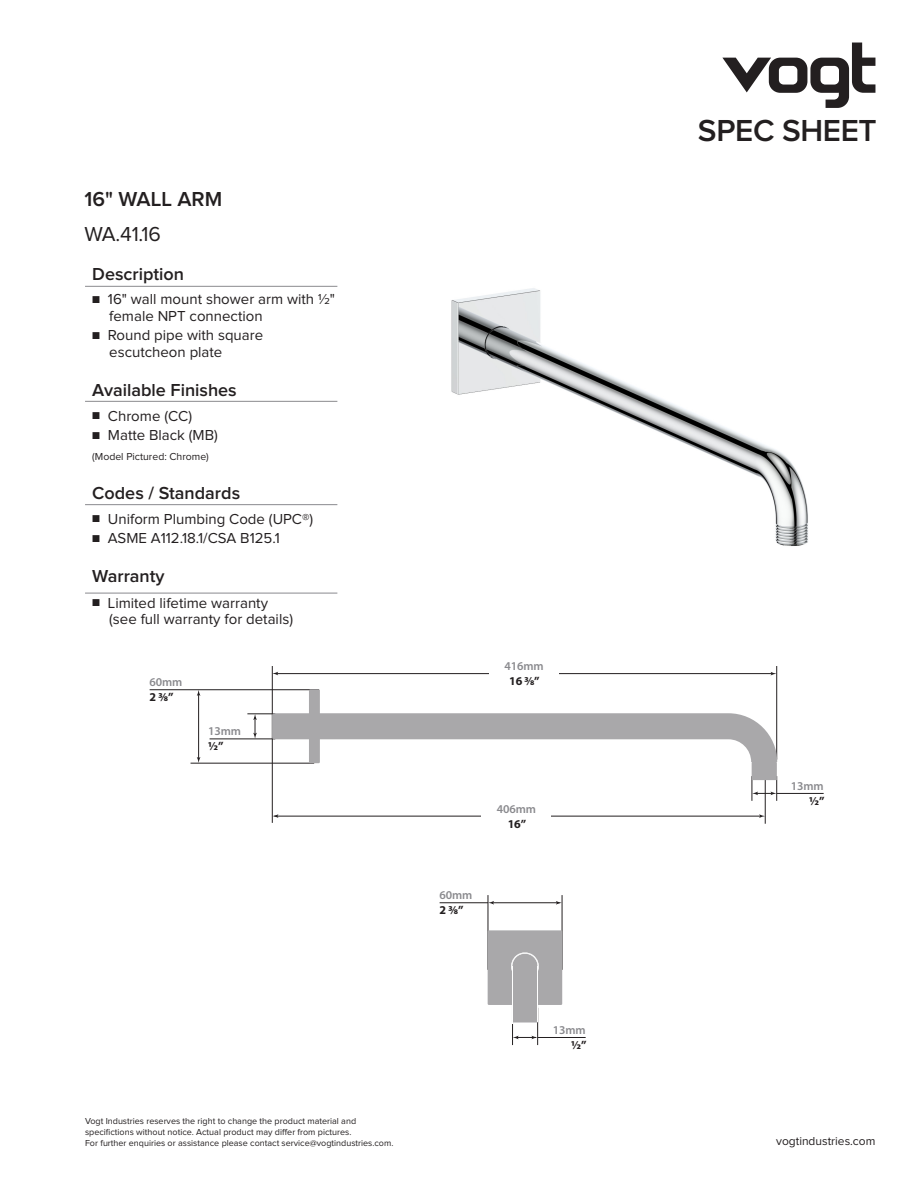
<style>
.page{position:relative;width:918px;height:1188px;background:#fff}
.page>*{position:absolute;margin:0;border:0;box-sizing:border-box;transform-origin:0 0}
.t1{font:600 31.5px "Proxima Nova";letter-spacing:-.01em;color:#231f20}
.t2{font:600 21px "Proxima Nova";color:#231f20}
.t3{font:21px "Proxima Nova";color:#231f20}
.t4{font:600 18px "Proxima Nova";color:#231f20}
.t5{font:15px "Proxima Nova";color:#231f20}
.t6{font:700 12px "Myriad Pro";color:#231f20}
.t7{font:600 12px "Myriad Pro";letter-spacing:-.01em;color:#8a8a8e}
.t8{font:12px "Proxima Nova";color:#231f20}
.t9{font:10.5px "Proxima Nova";color:#231f20}
.t10{font:9px "Proxima Nova";color:#231f20}
.s1{font-size:12px}
</style>
<div class="page">
<svg style="left:722px;top:43px;width:153px;height:65px"></svg>
<img style="left:451px;top:288px;width:357px;height:258px">
<hr style="left:210px;top:739px;width:65px;height:1px;background:#231f20">
<hr style="left:191px;top:763px;width:123px;height:1px;background:#231f20">
<hr style="left:150px;top:689px;width:169px;height:1px;background:#231f20">
<hr style="left:440px;top:903px;width:48px;height:1px;background:#231f20">
<hr style="left:272px;top:666px;width:1px;height:157px;background:#231f20">
<hr style="left:488px;top:895px;width:1px;height:75px;background:#231f20">
<hr style="left:776px;top:666px;width:1px;height:94px;background:#231f20">
<hr style="left:562px;top:895px;width:1px;height:75px;background:#231f20">
<hr style="left:765px;top:747px;width:1px;height:77px;background:#231f20">
<hr style="left:276px;top:673px;width:497px;height:1px;background:#231f20">
<hr style="left:492px;top:903px;width:68px;height:1px;background:#231f20">
<hr style="left:198px;top:694px;width:1px;height:66px;background:#231f20">
<hr style="left:274px;top:816px;width:487px;height:1px;background:#231f20">
<div style="left:489px;top:658px;width:70px;height:32px;background:#fff"></div>
<div style="left:481px;top:800px;width:70px;height:32px;background:#fff"></div>
<hr style="left:777px;top:793px;width:47px;height:1px;background:#231f20">
<hr style="left:538px;top:1037px;width:48px;height:1px;background:#231f20">
<hr style="left:537px;top:1008px;width:1px;height:37px;background:#231f20">
<hr style="left:512px;top:1008px;width:1px;height:37px;background:#231f20">
<svg style="left:272px;top:672px;width:6px;height:3px"></svg>
<svg style="left:197px;top:690px;width:3px;height:6px"></svg>
<svg style="left:197px;top:757px;width:3px;height:6px"></svg>
<svg style="left:247px;top:714px;width:25px;height:25px"></svg>
<svg style="left:273px;top:814px;width:5px;height:4px"></svg>
<svg style="left:771px;top:672px;width:6px;height:3px"></svg>
<svg style="left:752px;top:780px;width:25px;height:21px"></svg>
<svg style="left:759px;top:814px;width:6px;height:4px"></svg>
<svg style="left:488px;top:901px;width:6px;height:4px"></svg>
<svg style="left:513px;top:1036px;width:24px;height:3px"></svg>
<svg style="left:556px;top:901px;width:6px;height:4px"></svg>
<hr style="left:85px;top:286px;width:252px;height:1px;background:#8a8a8e">
<hr style="left:85px;top:401px;width:252px;height:1px;background:#8a8a8e">
<hr style="left:85px;top:504px;width:252px;height:1px;background:#8a8a8e">
<svg style="left:272px;top:689px;width:505px;height:91px"></svg>
<hr style="left:512px;top:966px;width:1px;height:58px;background:#fff">
<svg style="left:488px;top:930px;width:74px;height:93px;background:#b6b5b7"></svg>
<hr style="left:85px;top:593px;width:252px;height:1px;background:#8a8a8e">
<p class="t2" style="left:85px;top:190px;width:139px">16" WALL ARM</p>
<p class="t3" style="left:85px;top:224px;width:78px">WA.41.16</p>
<p class="t4" style="left:92px;top:266px;width:93px">Description</p>
<p class="t5" style="left:92px;top:293px;width:244px"><span class="s1">■</span> 16" wall mount shower arm with 1/2"</p>
<p class="t5" style="left:109px;top:309px;width:155px">female NPT connection</p>
<p class="t5" style="left:92px;top:329px;width:172px"><span class="s1">■</span> Round pipe with square</p>
<p class="t5" style="left:109px;top:345px;width:115px">escutcheon plate</p>
<p class="t4" style="left:92px;top:381px;width:146px">Available Finishes</p>
<p class="t5" style="left:92px;top:409px;width:101px"><span class="s1">■</span> Chrome (CC)</p>
<p class="t5" style="left:92px;top:429px;width:127px"><span class="s1">■</span> Matte Black (MB)</p>
<p class="t9" style="left:92px;top:452px;width:118px">(Model Pictured: Chrome)</p>
<p class="t4" style="left:92px;top:484px;width:149px">Codes / Standards</p>
<p class="t5" style="left:92px;top:512px;width:223px"><span class="s1">■</span> Uniform Plumbing Code (UPC®)</p>
<p class="t5" style="left:92px;top:532px;width:189px"><span class="s1">■</span> ASME A112.18.1/CSA B125.1</p>
<p class="t4" style="left:92px;top:568px;width:74px">Warranty</p>
<p class="t5" style="left:92px;top:596px;width:177px"><span class="s1">■</span> Limited lifetime warranty</p>
<p class="t5" style="left:109px;top:612px;width:185px">(see full warranty for details)</p>
<p class="t7" style="left:150px;top:675px;width:34px">60mm</p>
<p class="t6" style="left:150px;top:690px;width:25px">2 3/8”</p>
<p class="t7" style="left:208px;top:723px;width:34px">13mm</p>
<p class="t6" style="left:208px;top:738px;width:17px">1/2”</p>
<p class="t10" style="left:85px;top:1117px;width:273px">Vogt Industries reserves the right to change the product material and</p>
<p class="t10" style="left:85px;top:1128px;width:268px">specifictions without notice. Actual product may differ from pictures.</p>
<p class="t10" style="left:85px;top:1139px;width:310px">For further enquiries or assistance please contact service@vogtindustries.com.</p>
<p class="t7" style="left:504px;top:659px;width:41px">416mm</p>
<p class="t6" style="left:509px;top:674px;width:32px">16 3/8”</p>
<p class="t7" style="left:440px;top:888px;width:34px">60mm</p>
<p class="t6" style="left:440px;top:903px;width:25px">2 3/8”</p>
<p class="t7" style="left:497px;top:801px;width:41px">406mm</p>
<p class="t6" style="left:508px;top:816px;width:20px">16”</p>
<p class="t7" style="left:553px;top:1022px;width:34px">13mm</p>
<p class="t6" style="left:571px;top:1037px;width:17px">1/2”</p>
<p class="t1" style="left:698px;top:116px;width:180px">SPEC SHEET</p>
<p class="t7" style="left:791px;top:778px;width:34px">13mm</p>
<p class="t6" style="left:809px;top:793px;width:17px">1/2”</p>
<p class="t8" style="left:776px;top:1136px;width:101px">vogtindustries.com</p>
</div>
